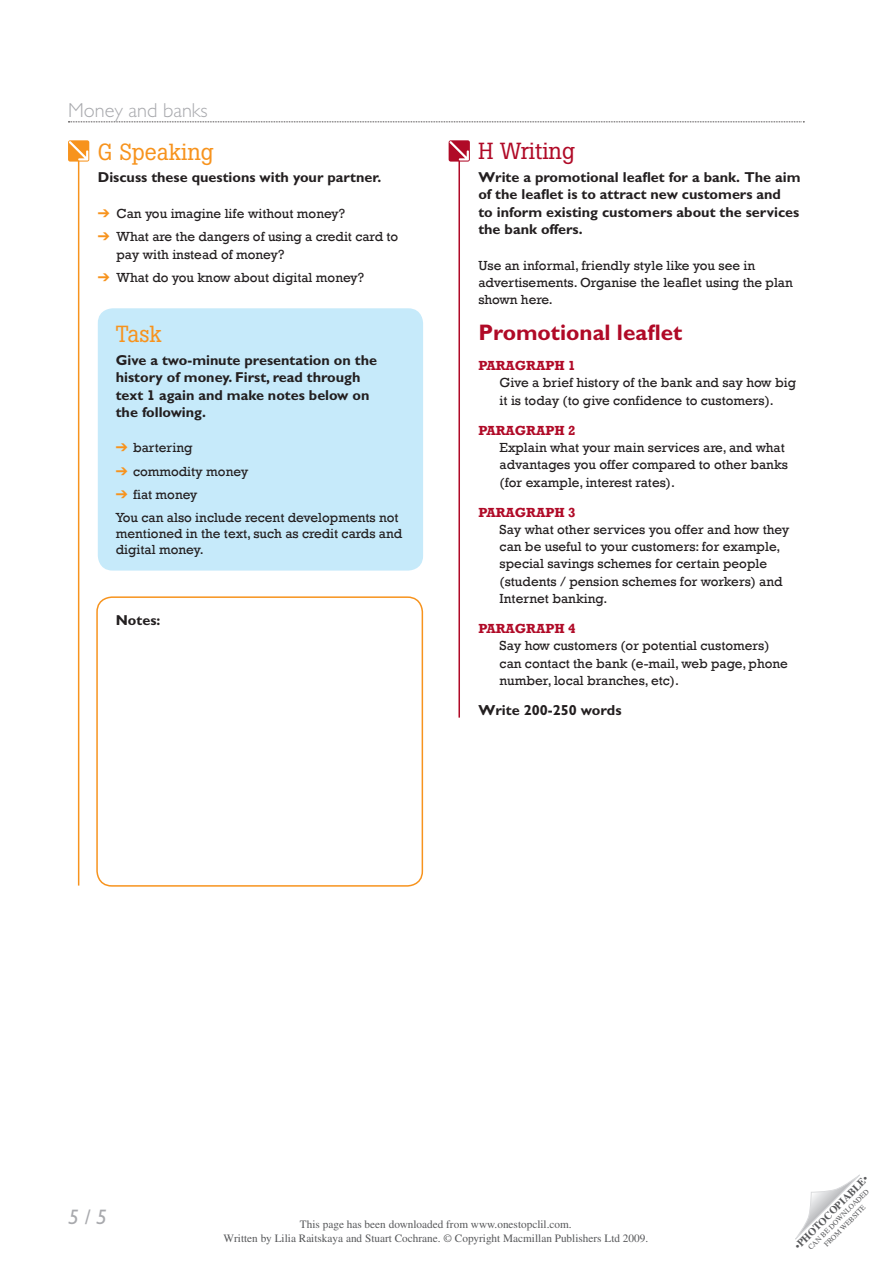
<style>
.page{position:relative;width:893px;height:1263px;background:#fff}
.page>*{position:absolute;margin:0;border:0;box-sizing:border-box;transform-origin:0 0}
.Vocabulary_head{font:23.1px "Boton";color:#f7931d}
.Vocabulary_head-2{font:23.1px "Boton";color:#b00a27}
.Vocabulary_subhead{font:700 22.5px "Gill Sans";color:#b00a27}
.t1{font:italic 21px "Gill Sans";color:#a8a9ad}
.t2{font:300 20.25px "Gill Sans";color:#a8a9ad}
.read_subhead{font:700 14.55px "Gill Sans";color:#231f20}
.Vocabulary_subhead-2{font:700 14.4px/17.2px "Gill Sans";color:#231f20}
.Paragraph{font:13.5px/17.2px "Rockwell";color:#231f20}
.Vocabulary_BULLET{font:13.5px/17.2px "Rockwell";color:#231f20}
.Vocabulary{font:13.5px/17.2px "Rockwell";color:#231f20}
.Read_sub_sub{font:13.5px/16.2px "Rockwell";color:#231f20}
.Paragraph_Red_ALL{font:700 13.5px "Rockwell";color:#b00a27}
.t3{font:11.25px/13.5px "Times LT Std";color:#57585a;text-align:center}
.t4{font:700 10.5px "Times LT Std";color:#57585a}
.t5{font:7.5px/9px "Times LT Std";color:#57585a;text-align:center}
.s1{font-family:"Rockwell"}
.s2{font-weight:400}
</style>
<div class="page">
<svg style="left:68px;top:121px;width:736px;height:1px"></svg>
<svg style="left:795px;top:1175px;width:65px;height:64px"></svg>
<hr style="left:78px;top:161px;width:1px;height:724px;background:#f7931d">
<svg style="left:68px;top:140px;width:21px;height:22px"></svg>
<div style="left:98px;top:308px;width:325px;height:263px;background:#c6eafa;border-radius:15px"></div>
<hr style="left:458px;top:161px;width:2px;height:557px;background:#b00a27">
<svg style="left:449px;top:140px;width:21px;height:22px"></svg>
<div style="left:96px;top:596px;width:327px;height:291px;border:2px solid #f7931d;border-radius:15px"></div>
<h3 class="t2" style="left:68px;top:99px;width:141px">Money and banks</h3>
<p class="Vocabulary_head" style="left:98px;top:138px;width:117px">G Speaking</p>
<p class="Vocabulary_subhead-2" style="left:98px;top:169px;width:285px">Discuss these questions with your partner.</p>
<p class="Vocabulary_BULLET" style="left:117px;top:205px;width:230px">Can you imagine life without money?</p>
<p class="Vocabulary_BULLET" style="left:117px;top:228px;width:283px">What are the dangers of using a credit card to pay with instead of money?</p>
<p class="Vocabulary_BULLET" style="left:117px;top:269px;width:249px">What do you know about digital money?</p>
<p class="Vocabulary_head" style="left:116px;top:320px;width:47px">Task</p>
<p class="Vocabulary_subhead-2" style="left:116px;top:351px;width:263px">Give a two-minute presentation on the history of money. First, read through text <span class="s1">1</span> again and make notes below on the following.</p>
<p class="Vocabulary_BULLET" style="left:133px;top:439px;width:61px">bartering</p>
<p class="Vocabulary_BULLET" style="left:133px;top:463px;width:117px">commodity money</p>
<p class="Vocabulary_BULLET" style="left:133px;top:486px;width:66px">fiat money</p>
<p class="Read_sub_sub" style="left:116px;top:509px;width:288px">You can also include recent developments not mentioned in the text, such as credit cards and digital money.</p>
<p class="Vocabulary_subhead-2" style="left:116px;top:612px;width:46px">Notes:</p>
<p class="Vocabulary_head-2" style="left:478px;top:137px;width:98px">H Writing</p>
<p class="Vocabulary_subhead-2" style="left:478px;top:169px;width:324px">Write a promotional leaflet for a bank. The aim of the leaflet is to attract new customers and<br>to inform existing customers about the services the bank offers.</p>
<p class="Vocabulary" style="left:478px;top:257px;width:316px">Use an informal, friendly style like you see in advertisements. Organise the leaflet using the plan shown here.</p>
<p class="Vocabulary_subhead" style="left:478px;top:319px;width:205px">Promotional leaflet</p>
<p class="Paragraph_Red_ALL" style="left:478px;top:357px;width:99px">PARAGRAPH 1</p>
<p class="Paragraph" style="left:500px;top:374px;width:298px">Give a brief history of the bank and say how big it is today (to give confidence to customers).</p>
<p class="Paragraph_Red_ALL" style="left:478px;top:422px;width:99px">PARAGRAPH 2</p>
<p class="Paragraph" style="left:500px;top:439px;width:290px">Explain what your main services are, and what advantages you offer compared to other banks (for example, interest rates).</p>
<p class="Paragraph_Red_ALL" style="left:478px;top:504px;width:99px">PARAGRAPH 3</p>
<p class="Paragraph" style="left:500px;top:521px;width:291px">Say what other services you offer and how they can be useful to your customers: for example, special savings schemes for certain people (students / pension schemes for workers) and Internet banking.</p>
<p class="Paragraph_Red_ALL" style="left:478px;top:620px;width:99px">PARAGRAPH 4</p>
<p class="Paragraph" style="left:500px;top:637px;width:290px">Say how customers (or potential customers) can contact the bank (e-mail, web page, phone number, local branches, etc).</p>
<p class="read_subhead" style="left:478px;top:702px;width:145px">Write 200-250 words</p>
<h3 class="t1" style="left:68px;top:1205px;width:40px">5 / 5</h3>
<p class="t3" style="left:223px;top:1217px;width:426px">This page has been downloaded from www.onestopclil.com.<br>Written by Lilia Raitskaya and Stuart Cochrane. © Copyright Macmillan Publishers Ltd 2009.</p>
<p class="t4" style="left:792px;top:1243px;width:101px;rotate:-45deg"><span class="s2">•</span>PHOTOCOPIABLE<span class="s2">•</span></p>
<p class="t5" style="left:806px;top:1245px;width:84px;rotate:-45deg">CAN BE DOWNLOADED<br>FROM WEBSITE</p>
</div>
